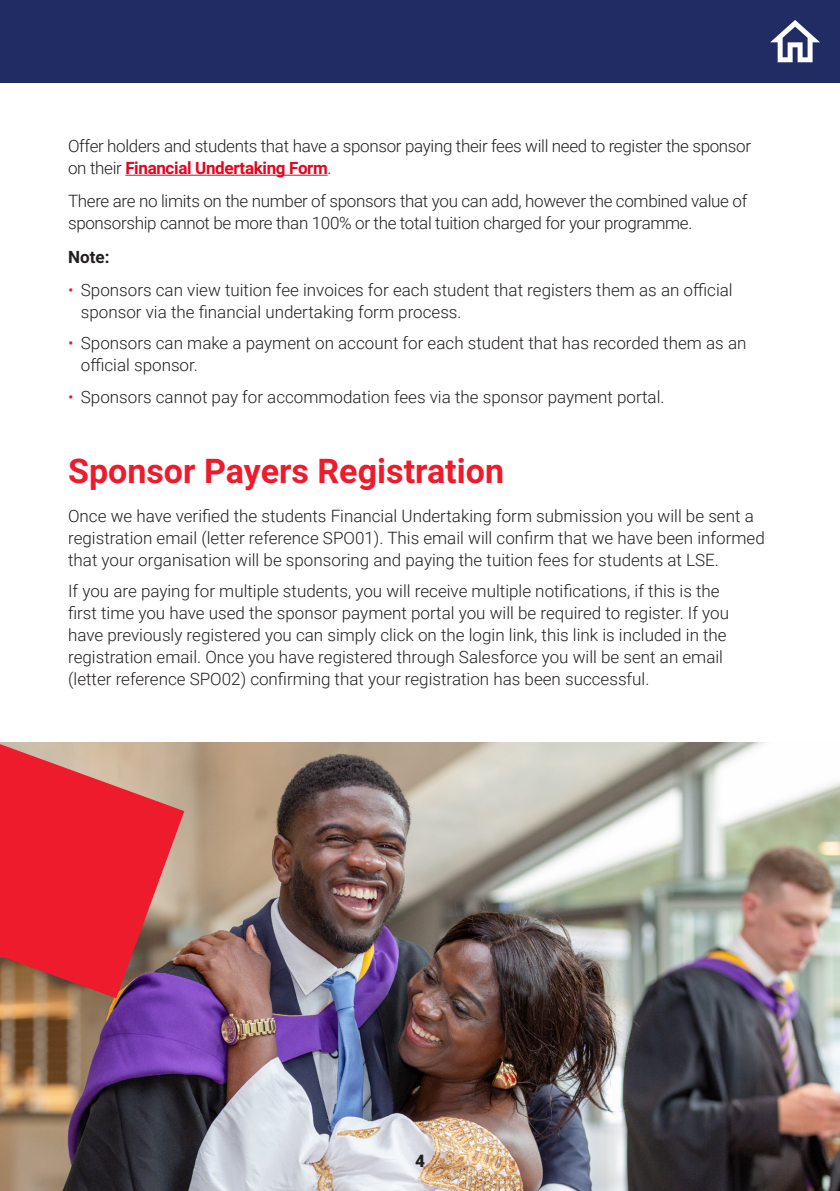
<style>
.page{position:relative;width:840px;height:1191px;background:#fff}
.page>*{position:absolute;margin:0;border:0;box-sizing:border-box;transform-origin:0 0}
.t1{font:700 34px "Roboto";color:#ee1b2c}
.t2{font:900 17.2px "Roboto";color:#231f20}
.List{font:300 17px/22px "Roboto";color:#231f20}
.List-2{font:300 17px/22px "Roboto";letter-spacing:-.02em;color:#231f20}
.List-3{font:700 17px "Roboto";color:#231f20}
.s1{font-weight:700;color:#e3051f}
.s2{color:#ee1b2c}
</style>
<div class="page">
<div style="left:0;top:0;width:839px;height:82px;background:#212b64"></div>
<svg style="left:770px;top:20px;width:49px;height:42px"></svg>
<hr style="left:125px;top:175px;width:202px;height:1px;background:#e3051f">
<img style="left:0;top:743px;width:839px;height:448px">
<svg style="left:0;top:744px;width:184px;height:254px;background:#d74047"></svg>
<p class="List-2" style="left:68px;top:134px;width:684px">Offer holders and students that have a sponsor paying their fees will need to register the sponsor on their <span class="s1">Financial Undertaking Form</span>.</p>
<p class="List-2" style="left:68px;top:190px;width:680px">There are no limits on the number of sponsors that you can add, however the combined value of sponsorship cannot be more than 100% or the total tuition charged for your programme.</p>
<p class="List-3" style="left:68px;top:245px;width:43px">Note:</p>
<p class="List" style="left:81px;top:278px;width:653px;text-indent:-13px"><span class="s2">•</span> Sponsors can view tuition fee invoices for each student that registers them as an official sponsor via the financial undertaking form process.</p>
<p class="List" style="left:81px;top:332px;width:666px;text-indent:-13px"><span class="s2">•</span> Sponsors can make a payment on account for each student that has recorded them as an official sponsor.</p>
<p class="List" style="left:68px;top:385px;width:597px"><span class="s2">•</span> Sponsors cannot pay for accommodation fees via the sponsor payment portal.</p>
<p class="t1" style="left:68px;top:446px;width:437px">Sponsor Payers Registration</p>
<p class="List" style="left:68px;top:504px;width:697px">Once we have verified the students Financial Undertaking form submission you will be sent a registration email (letter reference SPO01). This email will confirm that we have been informed that your organisation will be sponsoring and paying the tuition fees for students at LSE.</p>
<p class="List" style="left:68px;top:579px;width:662px">If you are paying for multiple students, you will receive multiple notifications, if this is the first time you have used the sponsor payment portal you will be required to register. If you have previously registered you can simply click on the login link, this link is included in the registration email. Once you have registered through Salesforce you will be sent an email (letter reference SPO02) confirming that your registration has been successful.</p>
<p class="t2" style="left:415px;top:1148px;width:11px">4</p>
</div>
